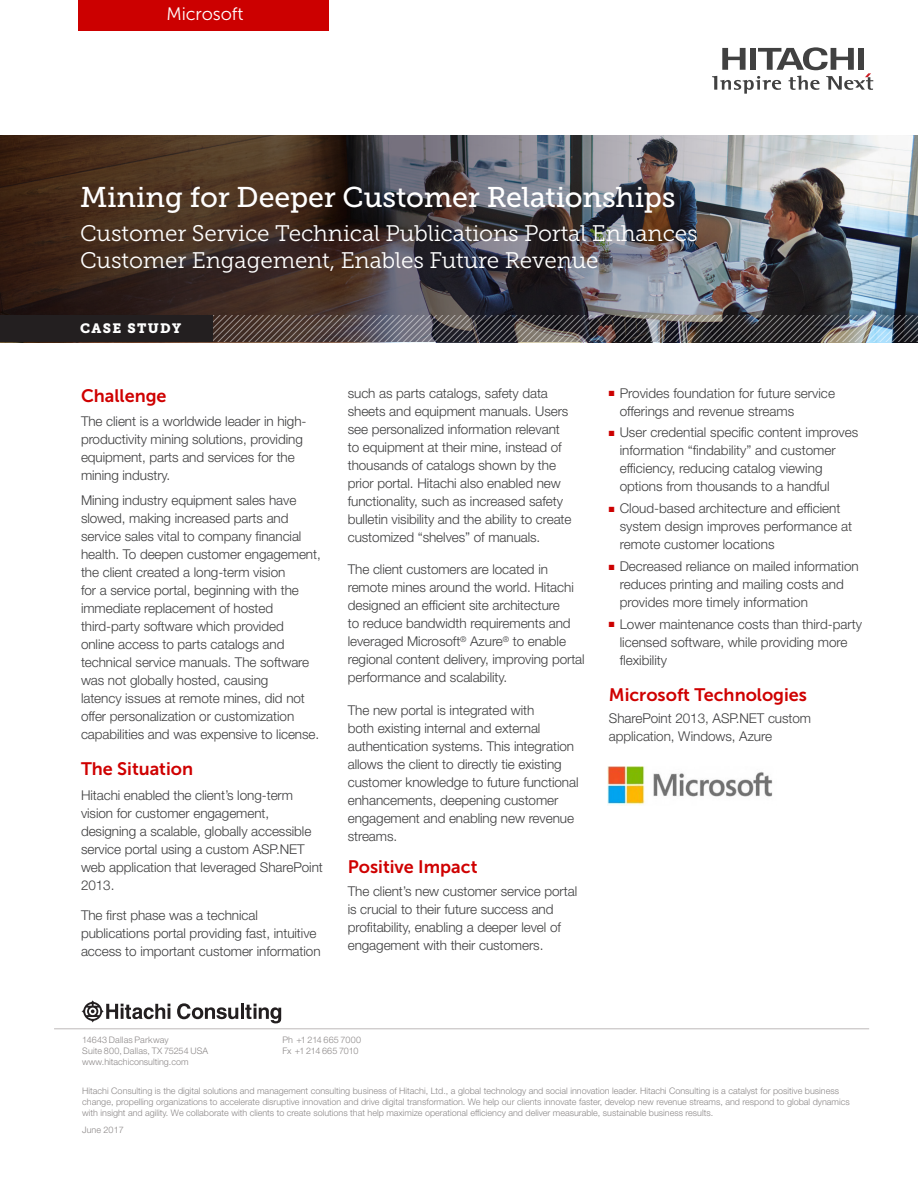
<style>
.page{position:relative;width:918px;height:1188px;background:#fff}
.page>*{position:absolute;margin:0;border:0;box-sizing:border-box;transform-origin:0 0}
.t1{font:28.5px "Museo Slab 500";letter-spacing:-.005em;color:#fff}
.t2{font:22.5px/27px "Museo Slab 300";letter-spacing:-.005em;color:#fff}
.Primary_Subhead{font:18px "Museo Sans 700";color:#cf0000}
.Primary_Bullet-Body{font:18px "Museo Sans 700";color:#cf0000}
.Body{font:18px "Museo Sans 300";letter-spacing:-.005em;color:#fff}
.Primary_Subhead-2{font:300 13.5px/18px "Helvetica Neue LT Std";letter-spacing:-.005em;color:#3e3e3f}
.Body-2{font:300 13.5px/18px "Helvetica Neue LT Std";letter-spacing:-.005em;color:#3e3e3f}
.Primary_Bullet-Body-2{font:300 13.5px/18px "Helvetica Neue LT Std";letter-spacing:-.005em;color:#3e3e3f}
.t3{font:13.5px "Museo Slab 900";letter-spacing:.1em;color:#fff}
._11__Address{font:300 9px/10.8px "Helvetica Neue LT Std";color:#8c8888}
._11__Address-2{font:300 9px "Helvetica Neue LT Std";letter-spacing:.02em;color:#8c8888}
._11__Address-3{font:300 9px "Helvetica Neue LT Std";letter-spacing:-.02em;color:#8c8888}
.s1{color:#c00}
</style>
<div class="page">
<svg style="left:712px;top:47px;width:161px;height:47px"></svg>
<img style="left:0;top:135px;width:918px;height:180px">
<img style="left:213px;top:315px;width:705px;height:27px">
<div style="left:0;top:315px;width:213px;height:27px;background:#231f20"></div>
<div style="left:79px;top:0;width:250px;height:31px;background:#c00"></div>
<hr style="left:54px;top:1028px;width:815px;height:1px;background:#bdb9b9">
<svg style="left:81px;top:1000px;width:89px;height:23px"></svg>
<svg style="left:177px;top:1003px;width:61px;height:16px"></svg>
<hr style="left:241px;top:1004px;width:3px;height:15px;background:#231f20">
<svg style="left:245px;top:1004px;width:36px;height:19px"></svg>
<img style="left:608px;top:767px;width:165px;height:39px">
<p class="Body" style="left:166px;top:5px;width:79px">Microsoft</p>
<p class="t1" style="left:80px;top:182px;width:597px">Mining for Deeper Customer Relationships</p>
<p class="t2" style="left:80px;top:220px;width:619px">Customer Service Technical Publications Portal Enhances<br>Customer Engagement, Enables Future Revenue</p>
<p class="t3" style="left:80px;top:321px;width:103px">CASE STUDY</p>
<p class="Primary_Subhead" style="left:81px;top:385px;width:87px">Challenge</p>
<p class="Primary_Subhead-2" style="left:81px;top:412px;width:227px">The client is a worldwide leader in high&shy;productivity mining solutions, providing equipment, parts and services for the mining industry.</p>
<p class="Primary_Subhead-2" style="left:81px;top:491px;width:241px">Mining industry equipment sales have slowed, making increased parts and service sales vital to company financial health. To deepen customer engagement, the client created a long-term vision<br>for a service portal, beginning with the immediate replacement of hosted third-party software which provided<br>online access to parts catalogs and technical service manuals. The software was not globally hosted, causing<br>latency issues at remote mines, did not offer personalization or customization capabilities and was expensive to license.</p>
<p class="Primary_Subhead" style="left:81px;top:759px;width:114px">The Situation</p>
<p class="Primary_Subhead-2" style="left:81px;top:786px;width:243px">Hitachi enabled the client’s long-term vision for customer engagement, designing a scalable, globally accessible service portal using a custom ASP.NET web application that leveraged SharePoint 2013.</p>
<p class="Body-2" style="left:81px;top:906px;width:241px">The first phase was a technical publications portal providing fast, intuitive access to important customer information</p>
<p class="Body-2" style="left:348px;top:384px;width:225px">such as parts catalogs, safety data sheets and equipment manuals. Users see personalized information relevant to equipment at their mine, instead of thousands of catalogs shown by the prior portal. Hitachi also enabled new functionality, such as increased safety bulletin visibility and the ability to create customized “shelves” of manuals.</p>
<p class="Body-2" style="left:348px;top:560px;width:239px">The client customers are located in remote mines around the world. Hitachi designed an efficient site architecture<br>to reduce bandwidth requirements and leveraged Microsoft<sup>®</sup> Azure<sup>®</sup> to enable regional content delivery, improving portal performance and scalability.</p>
<p class="Body-2" style="left:348px;top:701px;width:232px">The new portal is integrated with<br>both existing internal and external authentication systems. This integration allows the client to directly tie existing customer knowledge to future functional enhancements, deepening customer engagement and enabling new revenue streams.</p>
<p class="Primary_Subhead" style="left:348px;top:856px;width:131px">Positive Impact</p>
<p class="Primary_Subhead-2" style="left:348px;top:882px;width:231px">The client’s new customer service portal is crucial to their future success and profitability, enabling a deeper level of engagement with their customers.</p>
<p class="Primary_Subhead-2" style="left:620px;top:384px;width:217px;text-indent:-11px"><span class="s1">■</span> Provides foundation for future service offerings and revenue streams</p>
<p class="Primary_Subhead-2" style="left:620px;top:423px;width:240px;text-indent:-11px"><span class="s1">■</span> User credential specific content improves information “findability” and customer efficiency, reducing catalog viewing options from thousands to a handful</p>
<p class="Primary_Subhead-2" style="left:620px;top:499px;width:234px;text-indent:-11px"><span class="s1">■</span> Cloud-based architecture and efficient system design improves performance at remote customer locations</p>
<p class="Primary_Subhead-2" style="left:620px;top:557px;width:241px;text-indent:-11px"><span class="s1">■</span> Decreased reliance on mailed information reduces printing and mailing costs and provides more timely information</p>
<p class="Primary_Subhead-2" style="left:620px;top:615px;width:244px;text-indent:-11px"><span class="s1">■</span> Lower maintenance costs than third-party licensed software, while providing more flexibility</p>
<p class="Primary_Bullet-Body" style="left:609px;top:685px;width:200px">Microsoft Technologies</p>
<p class="Primary_Bullet-Body-2" style="left:609px;top:708px;width:204px">SharePoint 2013, ASP.NET custom application, Windows, Azure</p>
<p class="_11__Address-2" style="left:82px;top:1035px;width:88px">14643 Dallas Parkway</p>
<p class="_11__Address" style="left:82px;top:1045px;width:127px">Suite 800, Dallas, TX 75254 USA</p>
<p class="_11__Address" style="left:82px;top:1056px;width:108px">www.hitachiconsulting.com</p>
<p class="_11__Address" style="left:282px;top:1035px;width:80px">Ph +1 214 665 7000</p>
<p class="_11__Address-3" style="left:282px;top:1046px;width:77px">Fx +1 214 665 7010</p>
<p class="_11__Address" style="left:82px;top:1085px;width:769px">Hitachi Consulting is the digital solutions and management consulting business of Hitachi, Ltd., a global technology and social innovation leader. Hitachi Consulting is a catalyst for positive business change, propelling organizations to accelerate disruptive innovation and drive digital transformation. We help our clients innovate faster, develop new revenue streams, and respond to global dynamics with insight and agility. We collaborate with clients to create solutions that help maximize operational efficiency and deliver measurable, sustainable business results.</p>
<p class="_11__Address" style="left:82px;top:1125px;width:43px">June 2017</p>
</div>
